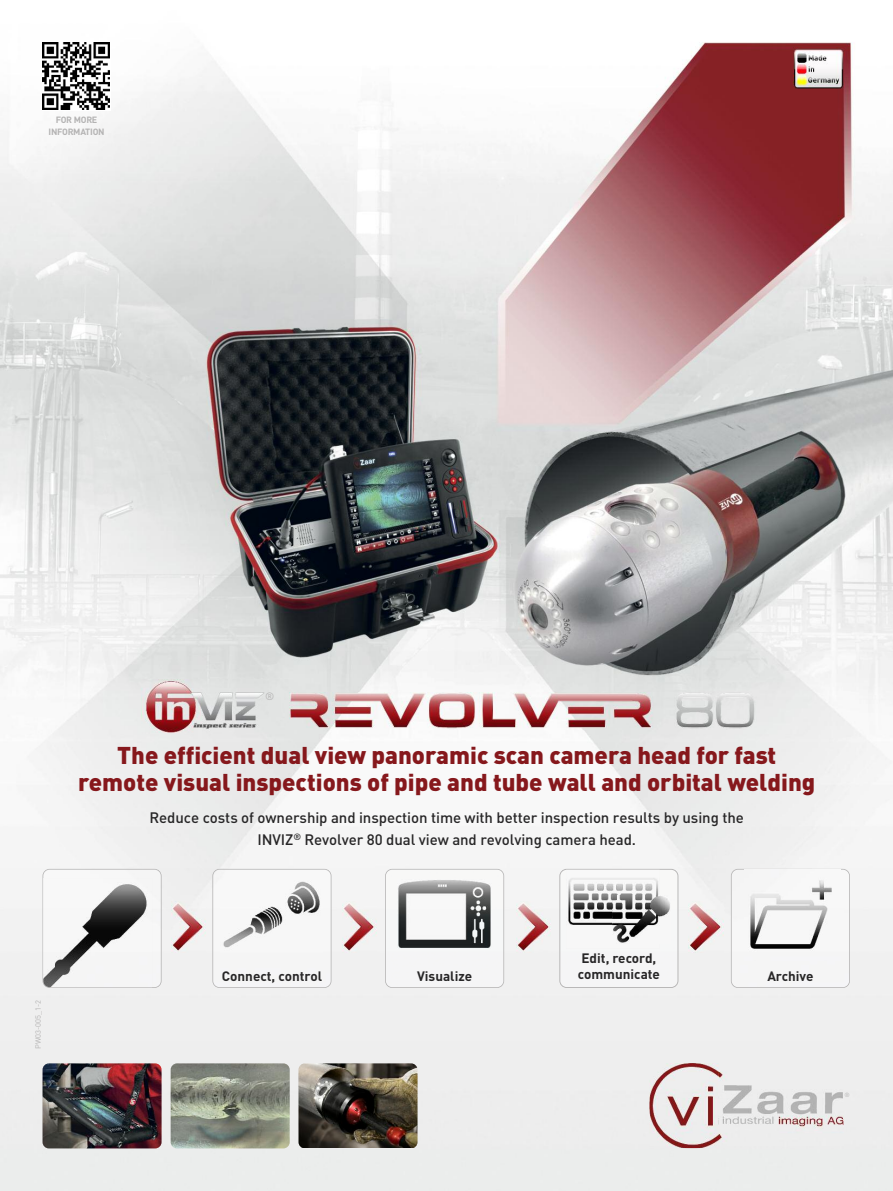
<style>
.page{position:relative;width:893px;height:1191px;background:#fff}
.page>*{position:absolute;margin:0;border:0;box-sizing:border-box;transform-origin:0 0}
.t1{font:900 24px/27px "DIN";color:#86181c;text-align:center}
.t2{font:500 15px/21.8px "DIN";letter-spacing:-.005em;color:#272627;text-align:center}
.t3{font:700 13.5px/16.5px "DIN";color:#272627}
.t4{font:10.5px "DIN";color:#b4b3b3}
.t5{font:700 9px/12px "DIN";letter-spacing:-.025em;color:#b4b3b3;text-align:center}
.t6{font:7.5px "DIN";color:#b4b3b3}
.t7{font:6px "DIN";color:#b4b3b3}
</style>
<div class="page">
<img style="left:0;top:42px;width:893px;height:1149px">
<img style="left:43px;top:1063px;width:119px;height:85px;border-radius:6px">
<img style="left:171px;top:1063px;width:119px;height:85px;border-radius:6px">
<img style="left:298px;top:1063px;width:120px;height:84px;border-radius:6px">
<img style="left:649px;top:1063px;width:195px;height:85px">
<img style="left:719px;top:1072px;width:124px;height:58px">
<svg style="left:43px;top:43px;width:68px;height:68px"></svg>
<img style="left:43px;top:43px;width:66px;height:67px">
<img style="left:290px;top:693px;width:467px;height:36px">
<img style="left:142px;top:680px;width:126px;height:53px">
<div style="left:213px;top:869px;width:118px;height:118px;background:#f5f5f5"></div>
<div style="left:212px;top:869px;width:119px;height:119px;border:2px solid #b4b3b3;border-radius:7px"></div>
<img style="left:221px;top:872px;width:102px;height:102px">
<svg style="left:559px;top:869px;width:119px;height:119px"></svg>
<img style="left:566px;top:869px;width:94px;height:79px">
<img style="left:342px;top:901px;width:35px;height:51px">
<img style="left:171px;top:901px;width:35px;height:51px">
<img style="left:516px;top:901px;width:35px;height:51px">
<img style="left:689px;top:901px;width:34px;height:51px">
<img style="left:613px;top:895px;width:57px;height:48px">
<img style="left:43px;top:869px;width:118px;height:118px">
<div style="left:43px;top:869px;width:119px;height:119px;border:2px solid #b4b3b3;border-radius:7px"></div>
<img style="left:43px;top:878px;width:109px;height:109px">
<div style="left:732px;top:869px;width:117px;height:118px;background:#f5f5f5"></div>
<div style="left:731px;top:869px;width:119px;height:119px;border:2px solid #b4b3b3;border-radius:7px"></div>
<img style="left:744px;top:869px;width:96px;height:92px">
<div style="left:386px;top:869px;width:117px;height:118px;background:#f5f5f6"></div>
<div style="left:385px;top:869px;width:119px;height:119px;border:2px solid #b4b3b3;border-radius:7px"></div>
<img style="left:398px;top:879px;width:93px;height:69px">
<img style="left:793px;top:47px;width:52px;height:42px">
<p class="t5" style="left:49px;top:114px;width:58px">FOR MORE<br>INFORMATION</p>
<p class="t4" style="left:265px;top:690px;width:11px">®</p>
<h1 class="t1" style="left:78px;top:742px;width:739px">The efficient dual view panoramic scan camera head for fast remote visual inspections of pipe and tube wall and orbital welding</h1>
<p class="t2" style="left:150px;top:807px;width:596px">Reduce costs of ownership and inspection time with better inspection results by using the<br>INVIZ<sup>®</sup> Revolver 80 dual view and revolving camera head.</p>
<p class="t6" style="left:34px;top:1048px;width:50px;rotate:-90deg">PW03-005_1-2</p>
<p class="t3" style="left:578px;top:949px;width:84px">Edit, record, communicate</p>
<p class="t3" style="left:222px;top:968px;width:102px">Connect, control</p>
<p class="t3" style="left:417px;top:968px;width:57px">Visualize</p>
<p class="t3" style="left:767px;top:968px;width:48px">Archive</p>
<p class="t7" style="left:844px;top:1091px;width:7px">®</p>
</div>
